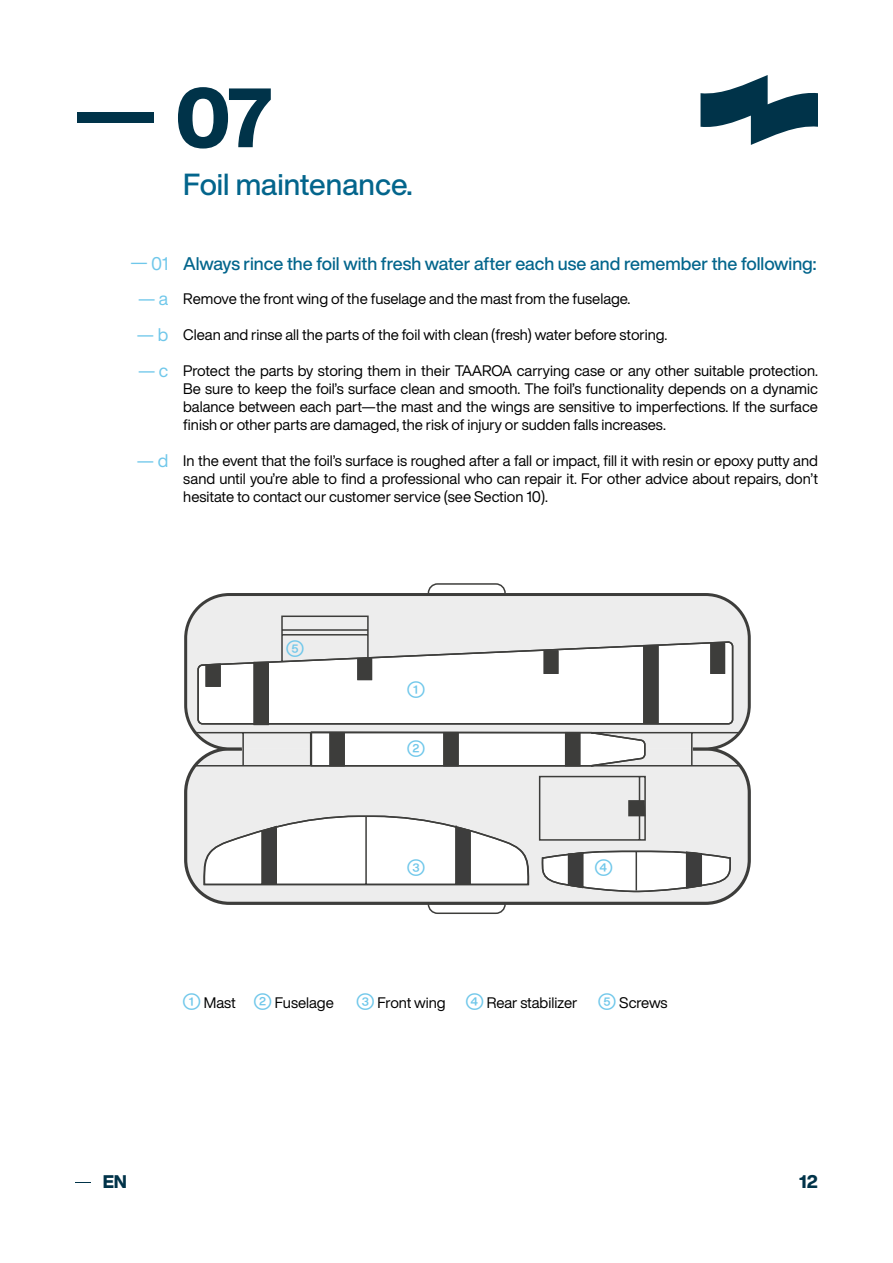
<style>
.page{position:relative;width:893px;height:1263px;background:#fff}
.page>*{position:absolute;margin:0;border:0;box-sizing:border-box;transform-origin:0 0}
.t1{font:800 82.5px "Helvetica Now Display";color:#003349}
.t2{font:500 30px "Helvetica Now Display";color:#03658c}
.t3{font:500 18px "Helvetica Now Display";color:#03658c}
.t4{font:18px "Helvetica Now Display";color:#6fc7ea}
.t5{font:800 18px "Helvetica Now Display";color:#003349}
.t6{font:15px/18px "Helvetica Now Display";color:#000;text-align:justify}
.s1{font-size:18px;color:#6fc7ea}
</style>
<div class="page">
<svg style="left:700px;top:75px;width:118px;height:70px"></svg>
<svg style="left:184px;top:766px;width:567px;height:121px;background:#b2b2b1"></svg>
<svg style="left:184px;top:611px;width:567px;height:121px;background:#b6b6b5"></svg>
<svg style="left:193px;top:583px;width:549px;height:331px"></svg>
<svg style="left:627px;top:799px;width:20px;height:18px"></svg>
<svg style="left:203px;top:815px;width:329px;height:71px"></svg>
<svg style="left:538px;top:850px;width:195px;height:43px"></svg>
<div style="left:329px;top:732px;width:16px;height:34px;background:#3d3d3b;border:2px solid #3d3d3b"></div>
<div style="left:443px;top:732px;width:16px;height:34px;background:#3d3d3b;border:2px solid #3d3d3b"></div>
<div style="left:565px;top:732px;width:15px;height:34px;background:#3d3d3b"></div>
<svg style="left:198px;top:642px;width:535px;height:82px"></svg>
<div style="left:710px;top:642px;width:15px;height:32px;background:#3d3d3b;border:2px solid #3d3d3b"></div>
<div style="left:253px;top:662px;width:16px;height:63px;background:#3d3d3b;border:2px solid #3d3d3b"></div>
<div style="left:643px;top:645px;width:16px;height:79px;background:#3d3d3b;border:2px solid #3d3d3b"></div>
<svg style="left:75px;top:1182px;width:15px;height:1px"></svg>
<p class="t1" style="left:75px;top:61px;width:198px">— 07</p>
<p class="t2" style="left:183px;top:163px;width:231px">Foil maintenance.</p>
<p class="t4" style="left:131px;top:251px;width:39px">— 01</p>
<p class="t4" style="left:138px;top:286px;width:32px">— a</p>
<p class="t4" style="left:137px;top:322px;width:33px">— b</p>
<p class="t4" style="left:138px;top:358px;width:32px">— c</p>
<p class="t4" style="left:137px;top:448px;width:33px">— d</p>
<p class="t3" style="left:183px;top:251px;width:635px">Always rince the foil with fresh water after each use and remember the following:</p>
<p class="t6" style="left:183px;top:290px;width:448px">Remove the front wing of the fuselage and the mast from the fuselage.</p>
<p class="t6" style="left:183px;top:326px;width:486px">Clean and rinse all the parts of the foil with clean (fresh) water before storing.</p>
<p class="t6" style="left:183px;top:362px;width:636px">Protect the parts by storing them in their TAAROA carrying case or any other suitable protection.<br>Be sure to keep the foil’s surface clean and smooth. The foil’s functionality depends on a dynamic balance between each part—the mast and the wings are sensitive to imperfections. If the surface finish or other parts are damaged, the risk of injury or sudden falls increases.</p>
<p class="t6" style="left:183px;top:452px;width:636px">In the event that the foil’s surface is roughed after a fall or impact, fill it with resin or epoxy putty and sand until you’re able to find a professional who can repair it. For other advice about repairs, don’t hesitate to contact our customer service (see Section 10).</p>
<p class="t4" style="left:287px;top:636px;width:19px">⑤</p>
<p class="t4" style="left:408px;top:677px;width:19px">①</p>
<p class="t4" style="left:408px;top:737px;width:19px">②</p>
<p class="t4" style="left:408px;top:855px;width:19px">③</p>
<p class="t4" style="left:595px;top:855px;width:19px">④</p>
<p class="t6" style="left:183px;top:994px;width:54px"><span class="s1">①</span> Mast</p>
<p class="t6" style="left:254px;top:994px;width:81px"><span class="s1">②</span> Fuselage</p>
<p class="t6" style="left:357px;top:994px;width:90px"><span class="s1">③</span> Front wing</p>
<p class="t6" style="left:466px;top:994px;width:113px"><span class="s1">④</span> Rear stabilizer</p>
<p class="t6" style="left:599px;top:994px;width:70px"><span class="s1">⑤</span> Screws</p>
<p class="t5" style="left:103px;top:1169px;width:26px">EN</p>
<p class="t5" style="left:799px;top:1169px;width:20px">12</p>
</div>
